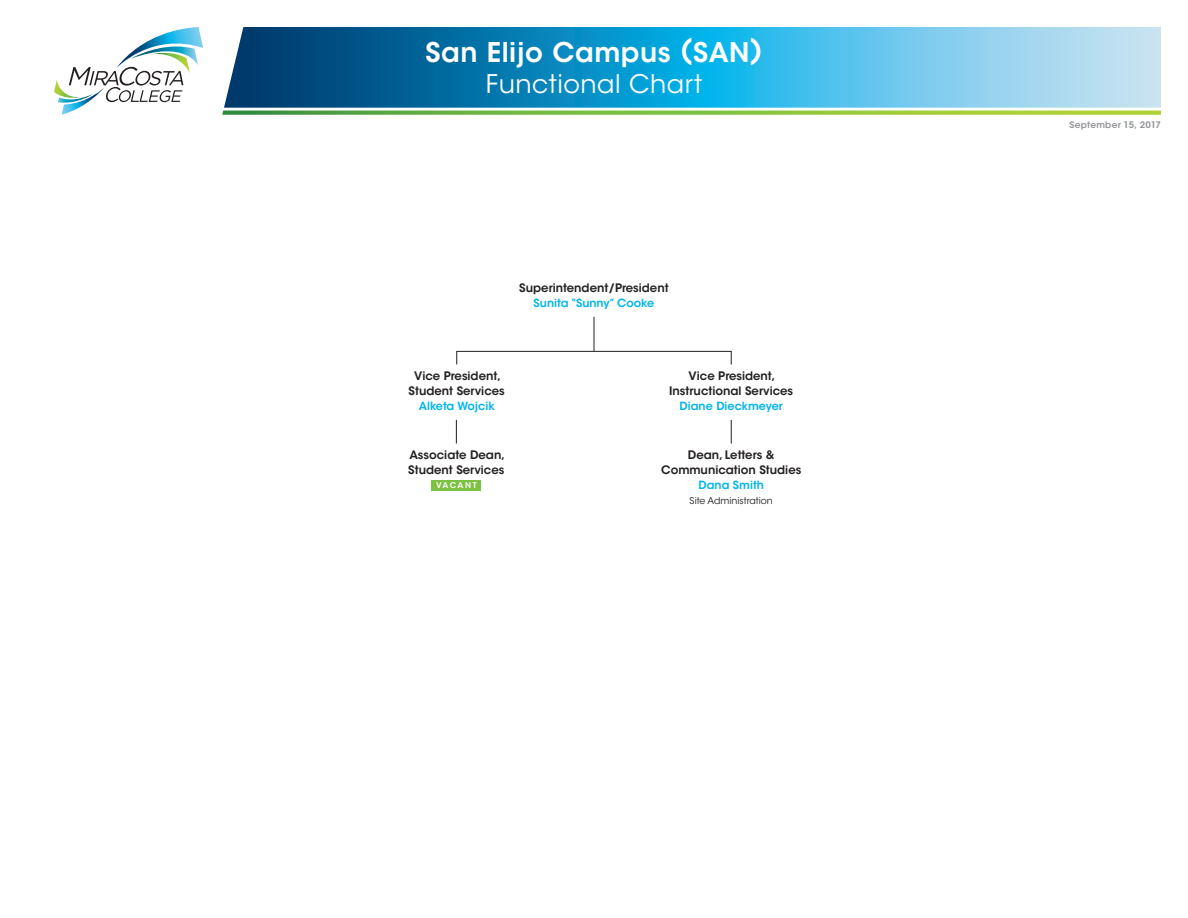
<style>
.page{position:relative;width:1188px;height:918px;background:#fff}
.page>*{position:absolute;margin:0;border:0;box-sizing:border-box;transform-origin:0 0}
.Headline_1{font:600 27px "ITC Avant Garde Std";letter-spacing:.02em;color:#fff}
.Headline_2{font:25.5px "ITC Avant Garde Std";letter-spacing:.02em;color:#fff}
.Subhead_2{font:600 11.7px/15px "ITC Avant Garde Std";color:#231f20;text-align:center}
.Name_Large_-_Center{font:600 11.25px "ITC Avant Garde Std";color:#02b5eb}
.Body_2{font:9.3px "ITC Avant Garde Std";color:#231f20}
.Body{font:600 9px "ITC Avant Garde Std";letter-spacing:.025em;color:#939598}
.t1{font:600 7.95px "ITC Avant Garde Std";letter-spacing:.15em;color:#fff}
</style>
<div class="page">
<svg style="left:224px;top:27px;width:937px;height:81px;background:#3d9fca"></svg>
<svg style="left:222px;top:111px;width:939px;height:4px;background:#87c049"></svg>
<hr style="left:457px;top:351px;width:274px;height:1px;background:#231f20">
<svg style="left:456px;top:351px;width:1px;height:13px"></svg>
<svg style="left:731px;top:351px;width:1px;height:13px"></svg>
<svg style="left:731px;top:420px;width:1px;height:24px"></svg>
<svg style="left:456px;top:420px;width:1px;height:24px"></svg>
<hr style="left:594px;top:317px;width:1px;height:34px;background:#231f20">
<div style="left:431px;top:480px;width:50px;height:11px;background:#7bc142"></div>
<svg style="left:54px;top:27px;width:149px;height:88px"></svg>
<p class="Headline_1" style="left:425px;top:35px;width:339px">San Elijo Campus (SAN)</p>
<p class="Headline_2" style="left:486px;top:68px;width:218px">Functional Chart</p>
<p class="Subhead_2" style="left:519px;top:280px;width:151px">Superintendent/President</p>
<p class="Name_Large_-_Center" style="left:534px;top:296px;width:122px">Sunita “Sunny” Cooke</p>
<p class="Subhead_2" style="left:409px;top:368px;width:98px">Vice President,<br>Student Services</p>
<p class="Name_Large_-_Center" style="left:419px;top:399px;width:77px">Alketa Wojcik</p>
<p class="Subhead_2" style="left:408px;top:447px;width:98px;text-align:left">Associate Dean,<br>Student Services</p>
<p class="t1" style="left:436px;top:480px;width:42px">VACANT</p>
<p class="Subhead_2" style="left:669px;top:368px;width:125px">Vice President,<br>Instructional Services</p>
<p class="Name_Large_-_Center" style="left:680px;top:399px;width:105px">Diane Dieckmeyer</p>
<p class="Subhead_2" style="left:661px;top:447px;width:142px">Dean, Letters &amp;<br>Communication Studies</p>
<p class="Name_Large_-_Center" style="left:699px;top:478px;width:67px">Dana Smith</p>
<p class="Body_2" style="left:690px;top:495px;width:85px">Site Administration</p>
<p class="Body" style="left:1070px;top:119px;width:93px">September 15, 2017</p>
</div>
